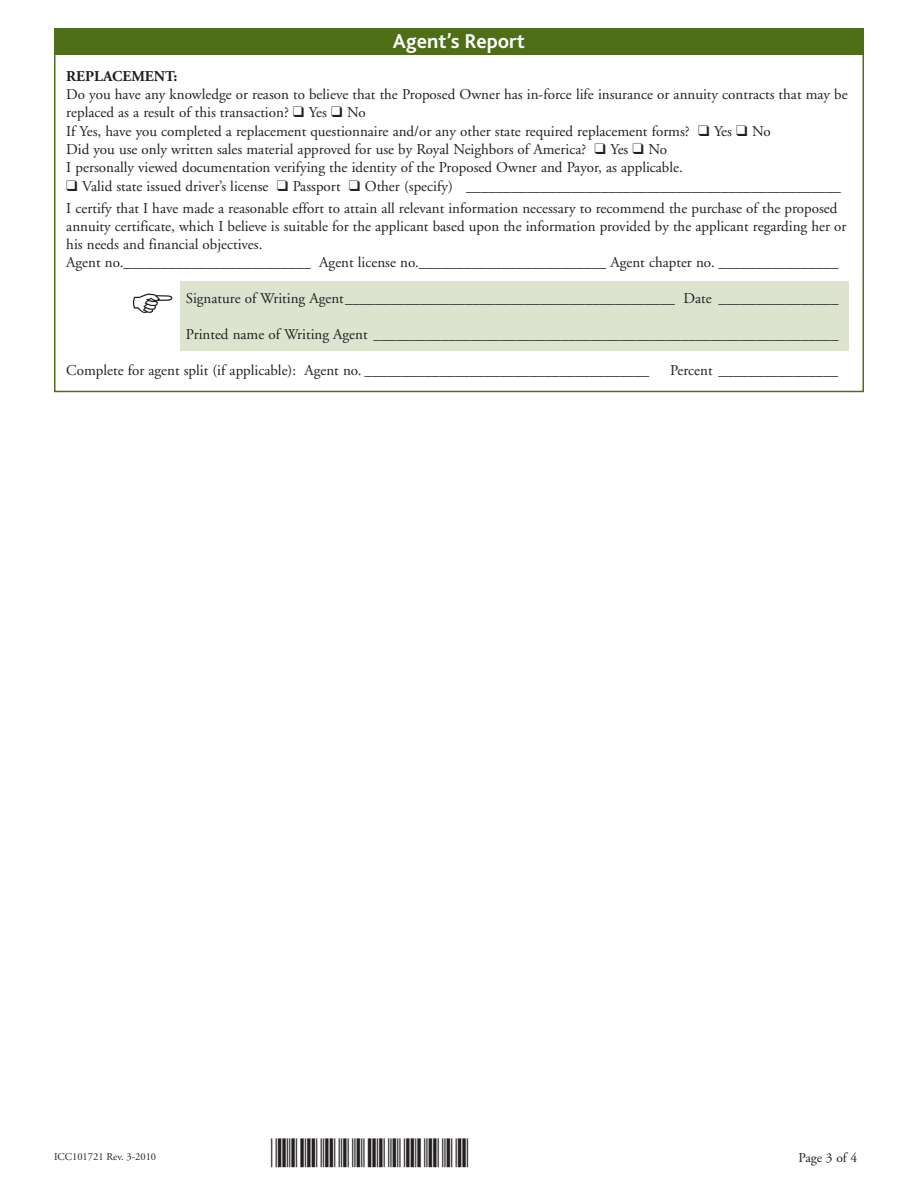
<style>
.page{position:relative;width:918px;height:1188px;background:#fff}
.page>*{position:absolute;margin:0;border:0;box-sizing:border-box;transform-origin:0 0}
.t1{font:700 21px "Bliss 2";color:#fff}
.t2{font:18px "Code DB39 30";color:#231f20}
.t3{font:15px/18.3px "Adobe Garamond";color:#231f20}
.t4{font:700 15px "Adobe Garamond";color:#231f20}
.t5{font:13.5px "Adobe Garamond";color:#231f20}
.t6{font:10.5px "Adobe Garamond";color:#231f20}
</style>
<div class="page">
<div style="left:180px;top:281px;width:668px;height:69px;background:#dce3cf"></div>
<div style="left:54px;top:28px;width:810px;height:27px;background:#4e6e17"></div>
<h1 class="t1" style="left:393px;top:33px;width:134px">Agent’s Report</h1>
<p class="t4" style="left:66px;top:70px;width:113px">REPLACEMENT:</p>
<p class="t3" style="left:66px;top:86px;width:783px">Do you have any knowledge or reason to believe that the Proposed Owner has in-force life insurance or annuity contracts that may be replaced as a result of this transaction? ❑ Yes ❑ No<br>If Yes, have you completed a replacement questionnaire and/or any other state required replacement forms? ❑ Yes ❑ No<br>Did you use only written sales material approved for use by Royal Neighbors of America? ❑ Yes ❑ No<br>I personally viewed documentation verifying the identity of the Proposed Owner and Payor, as applicable.</p>
<p class="t3" style="left:66px;top:176px;width:776px;line-height:22.4px">❑ Valid state issued driver’s license ❑ Passport ❑ Other (specify) __________________________________________________<br>I certify that I have made a reasonable effort to attain all relevant information necessary to recommend the purchase of the proposed</p>
<p class="t3" style="left:66px;top:219px;width:782px">annuity certificate, which I believe is suitable for the applicant based upon the information provided by the applicant regarding her or his needs and financial objectives.<br>Agent no._________________________ Agent license no._________________________ Agent chapter no. ________________</p>
<p class="t3" style="left:186px;top:290px;width:654px">Signature of Writing Agent____________________________________________ Date ________________</p>
<p class="t3" style="left:186px;top:326px;width:654px">Printed name of Writing Agent ______________________________________________________________</p>
<p class="t3" style="left:66px;top:363px;width:585px">Complete for agent split (if applicable): Agent no. ______________________________________</p>
<p class="t3" style="left:670px;top:363px;width:170px">Percent ________________</p>
<p class="t6" style="left:54px;top:1152px;width:104px">ICC101721 Rev. 3-2010</p>
<p class="t2" style="left:270px;top:1138px;width:199px">*ICC101721*</p>
<p class="t5" style="left:799px;top:1153px;width:60px">Page 3 of 4</p>
</div>
